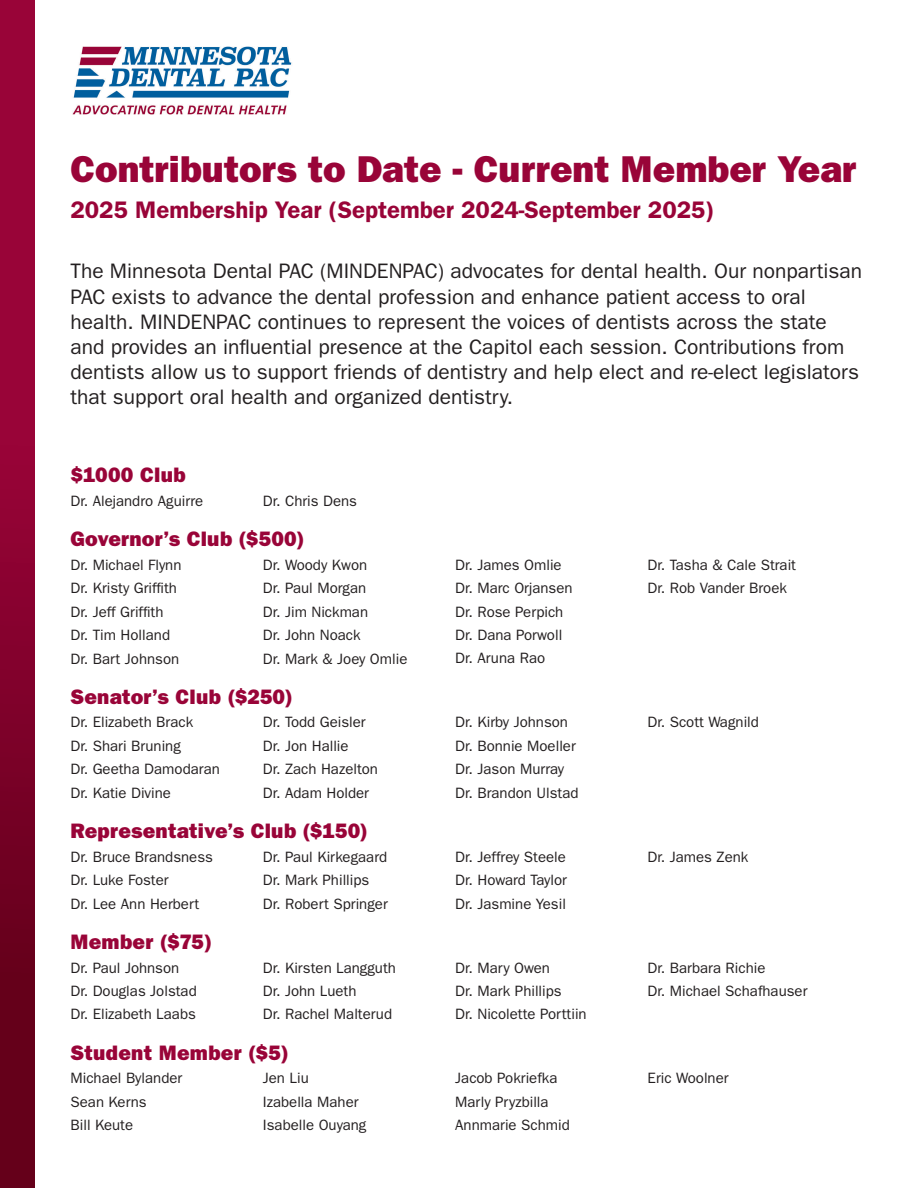
<style>
.page{position:relative;width:918px;height:1188px;background:#fff}
.page>*{position:absolute;margin:0;border:0;box-sizing:border-box;transform-origin:0 0}
.t1{font:37.5px "ITC Franklin Gothic Std Hvy";color:#990438}
.t2{font:600 24px "ITC Franklin Gothic Std";color:#990438}
.t3{font:21px/25.2px "ITC Franklin Gothic Std";color:#231f20}
.t4{font:21px "ITC Franklin Gothic Std Hvy";letter-spacing:.01em;color:#990438}
.t5{font:15px/23.4px "ITC Franklin Gothic Std";color:#231f20}
</style>
<div class="page">
<div style="left:0;top:0;width:35px;height:1188px;background:linear-gradient(to bottom,#a70540,#610018)"></div>
<img style="left:72px;top:46px;width:220px;height:69px">
<h1 class="t1" style="left:70px;top:147px;width:787px">Contributors to Date - Current Member Year</h1>
<h2 class="t2" style="left:70px;top:196px;width:646px">2025 Membership Year (September 2024-September 2025)</h2>
<p class="t3" style="left:70px;top:259px;width:793px">The Minnesota Dental PAC (MINDENPAC) advocates for dental health. Our nonpartisan PAC exists to advance the dental profession and enhance patient access to oral health. MINDENPAC continues to represent the voices of dentists across the state and provides an influential presence at the Capitol each session. Contributions from dentists allow us to support friends of dentistry and help elect and re-elect legislators that support oral health and organized dentistry.</p>
<h3 class="t4" style="left:70px;top:463px;width:117px">$1000 Club</h3>
<p class="t5" style="left:70px;top:489px;width:134px">Dr. Alejandro Aguirre</p>
<p class="t5" style="left:263px;top:489px;width:96px">Dr. Chris Dens</p>
<h3 class="t4" style="left:70px;top:527px;width:235px">Governor’s Club ($500)</h3>
<p class="t5" style="left:70px;top:553px;width:112px">Dr. Michael Flynn<br>Dr. Kristy Griffith<br>Dr. Jeff Griffith<br>Dr. Tim Holland<br>Dr. Bart Johnson</p>
<p class="t5" style="left:263px;top:553px;width:146px">Dr. Woody Kwon<br>Dr. Paul Morgan<br>Dr. Jim Nickman<br>Dr. John Noack<br>Dr. Mark &amp; Joey Omlie</p>
<p class="t5" style="left:455px;top:553px;width:119px">Dr. James Omlie<br>Dr. Marc Orjansen<br>Dr. Rose Perpich<br>Dr. Dana Porwoll<br>Dr. Aruna Rao</p>
<p class="t5" style="left:648px;top:553px;width:150px">Dr. Tasha &amp; Cale Strait<br>Dr. Rob Vander Broek</p>
<h3 class="t4" style="left:70px;top:684px;width:223px">Senator’s Club ($250)</h3>
<p class="t5" style="left:70px;top:711px;width:151px">Dr. Elizabeth Brack<br>Dr. Shari Bruning<br>Dr. Geetha Damodaran<br>Dr. Katie Divine</p>
<p class="t5" style="left:263px;top:711px;width:117px">Dr. Todd Geisler<br>Dr. Jon Hallie<br>Dr. Zach Hazelton<br>Dr. Adam Holder</p>
<p class="t5" style="left:455px;top:711px;width:125px">Dr. Kirby Johnson<br>Dr. Bonnie Moeller<br>Dr. Jason Murray<br>Dr. Brandon Ulstad</p>
<p class="t5" style="left:648px;top:711px;width:113px">Dr. Scott Wagnild</p>
<h3 class="t4" style="left:70px;top:819px;width:299px">Representative’s Club ($150)</h3>
<p class="t5" style="left:70px;top:845px;width:144px">Dr. Bruce Brandsness<br>Dr. Luke Foster<br>Dr. Lee Ann Herbert</p>
<p class="t5" style="left:263px;top:845px;width:126px">Dr. Paul Kirkegaard<br>Dr. Mark Phillips<br>Dr. Robert Springer</p>
<p class="t5" style="left:455px;top:845px;width:113px;text-align:justify">Dr. Jeffrey Steele Dr. Howard Taylor Dr. Jasmine Yesil</p>
<p class="t5" style="left:648px;top:845px;width:102px">Dr. James Zenk</p>
<h3 class="t4" style="left:70px;top:930px;width:143px">Member ($75)</h3>
<p class="t5" style="left:70px;top:956px;width:128px">Dr. Paul Johnson<br>Dr. Douglas Jolstad<br>Dr. Elizabeth Laabs</p>
<p class="t5" style="left:263px;top:956px;width:135px">Dr. Kirsten Langguth<br>Dr. John Lueth<br>Dr. Rachel Malterud</p>
<p class="t5" style="left:455px;top:956px;width:133px">Dr. Mary Owen<br>Dr. Mark Phillips<br>Dr. Nicolette Porttiin</p>
<p class="t5" style="left:648px;top:956px;width:161px">Dr. Barbara Richie<br>Dr. Michael Schafhauser</p>
<h3 class="t4" style="left:70px;top:1040px;width:219px">Student Member ($5)</h3>
<p class="t5" style="left:70px;top:1067px;width:113px">Michael Bylander<br>Sean Kerns<br>Bill Keute</p>
<p class="t5" style="left:263px;top:1067px;width:105px">Jen Liu<br>Izabella Maher<br>Isabelle Ouyang</p>
<p class="t5" style="left:455px;top:1067px;width:116px">Jacob Pokriefka<br>Marly Pryzbilla<br>Annmarie Schmid</p>
<p class="t5" style="left:648px;top:1067px;width:82px">Eric Woolner</p>
</div>
